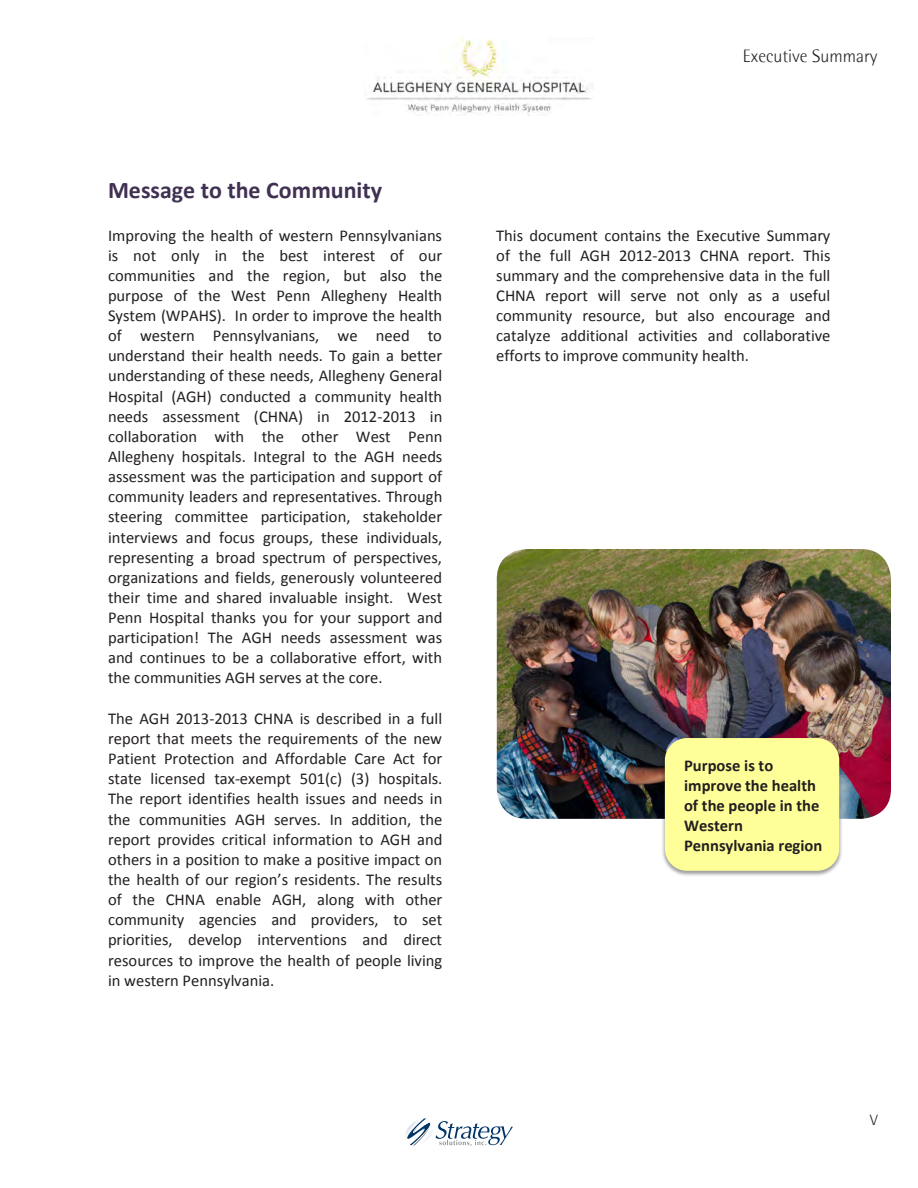
<style>
.page{position:relative;width:918px;height:1188px;background:#fff}
.page>*{position:absolute;margin:0;border:0;box-sizing:border-box;transform-origin:0 0}
.t1{font:700 24px "Calibri";color:#403152}
.t2{font:300 18px "Rotis Semi Sans";color:#231f20}
.t3{font:16.5px/20.1px "Calibri";color:#231f20;text-align:justify}
.t4{font:700 16.5px/20.1px "Calibri";color:#231f20}
.t5{font:300 15px "Rotis Semi Sans";color:#231f20}
</style>
<div class="page">
<svg style="left:405px;top:1119px;width:108px;height:27px"></svg>
<img style="left:497px;top:549px;width:394px;height:270px">
<img style="left:660px;top:735px;width:184px;height:141px">
<div style="left:665px;top:738px;width:174px;height:133px;background:#ff9;border-radius:22px"></div>
<img style="left:366px;top:38px;width:225px;height:78px">
<p class="t1" style="left:108px;top:175px;width:276px">Message to the Community</p>
<p class="t3" style="left:108px;top:225px;width:336px">Improving the health of western Pennsylvanians is not only in the best interest of our communities and the region, but also the purpose of the West Penn Allegheny Health System (WPAHS). In order to improve the health of western Pennsylvanians, we need to understand their health needs. To gain a better understanding of these needs, Allegheny General Hospital (AGH) conducted a community health needs assessment (CHNA) in 2012-2013 in collaboration with the other West Penn Allegheny hospitals. Integral to the AGH needs assessment was the participation and support of community leaders and representatives. Through steering committee participation, stakeholder interviews and focus groups, these individuals, representing a broad spectrum of perspectives, organizations and fields, generously volunteered their time and shared invaluable insight. West Penn Hospital thanks you for your support and participation! The AGH needs assessment was and continues to be a collaborative effort, with the communities AGH serves at the core.</p>
<p class="t3" style="left:108px;top:708px;width:336px">The AGH 2013-2013 CHNA is described in a full report that meets the requirements of the new Patient Protection and Affordable Care Act for state licensed tax-exempt 501(c) (3) hospitals.<br>The report identifies health issues and needs in the communities AGH serves. In addition, the report provides critical information to AGH and others in a position to make a positive impact on the health of our region’s residents. The results of the CHNA enable AGH, along with other community agencies and providers, to set priorities, develop interventions and direct resources to improve the health of people living in western Pennsylvania.</p>
<p class="t2" style="left:743px;top:45px;width:136px">Executive Summary</p>
<p class="t3" style="left:496px;top:225px;width:336px">This document contains the Executive Summary of the full AGH 2012-2013 CHNA report. This summary and the comprehensive data in the full CHNA report will serve not only as a useful community resource, but also encourage and catalyze additional activities and collaborative efforts to improve community health.</p>
<p class="t4" style="left:684px;top:755px;width:140px">Purpose is to improve the health of the people in the<br>Western<br>Pennsylvania region</p>
<p class="t5" style="left:870px;top:1111px;width:9px">V</p>
</div>
